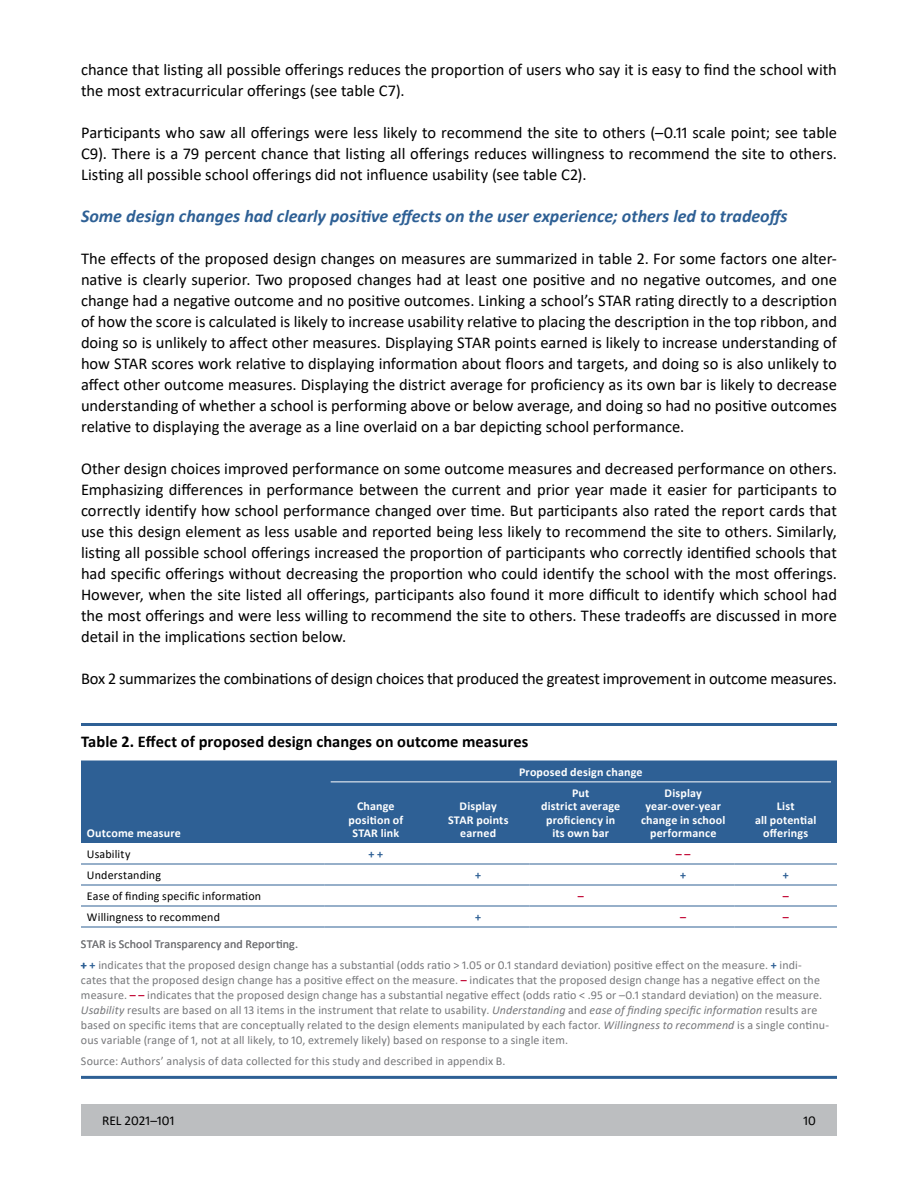
<style>
.page{position:relative;width:918px;height:1188px;background:#fff}
.page>*{position:absolute;margin:0;border:0;box-sizing:border-box;transform-origin:0 0}
.t1{font:italic 700 18px "Calibri";color:#2e6095}
.t2{font:16.5px/21px "Calibri";letter-spacing:-.005em;color:#000;text-align:justify}
.t3{font:700 16.5px "Calibri";color:#000}
.t4{font:13.5px "Calibri";color:#000}
.t5{font:12px/15px "Calibri";letter-spacing:.01em;color:#77787b}
.t6{font:700 12px/13.5px "Calibri";letter-spacing:.015em;color:#fff;text-align:center}
.t7{font:12px "Calibri";letter-spacing:.01em;color:#000}
.t8{font:700 12px "Calibri";color:#2e6095}
.t9{font:700 12px "Calibri";color:#c10230}
.s1{font-weight:700;color:#2e6095}
.s2{font-weight:700;color:#c10230}
.s3{font-style:italic}
</style>
<div class="page">
<div style="left:81px;top:1104px;width:756px;height:32px;background:#bcbec0"></div>
<hr style="left:81px;top:723px;width:756px;height:3px;background:#2e6095">
<hr style="left:81px;top:1076px;width:756px;height:3px;background:#2e6095">
<div style="left:81px;top:761px;width:756px;height:82px;background:#2e6095"></div>
<svg style="left:81px;top:863px;width:756px;height:64px"></svg>
<hr style="left:81px;top:864px;width:244px;height:1px;background:#2e6095">
<hr style="left:325px;top:864px;width:102px;height:1px;background:#2e6095">
<hr style="left:427px;top:864px;width:103px;height:1px;background:#2e6095">
<hr style="left:530px;top:864px;width:102px;height:1px;background:#2e6095">
<hr style="left:632px;top:864px;width:103px;height:1px;background:#2e6095">
<hr style="left:735px;top:864px;width:102px;height:1px;background:#2e6095">
<hr style="left:81px;top:885px;width:244px;height:1px;background:#2e6095">
<hr style="left:325px;top:885px;width:102px;height:1px;background:#2e6095">
<hr style="left:427px;top:885px;width:103px;height:1px;background:#2e6095">
<hr style="left:530px;top:885px;width:102px;height:1px;background:#2e6095">
<hr style="left:632px;top:885px;width:103px;height:1px;background:#2e6095">
<hr style="left:735px;top:885px;width:102px;height:1px;background:#2e6095">
<hr style="left:81px;top:906px;width:244px;height:1px;background:#2e6095">
<hr style="left:325px;top:906px;width:102px;height:1px;background:#2e6095">
<hr style="left:427px;top:906px;width:103px;height:1px;background:#2e6095">
<hr style="left:530px;top:906px;width:102px;height:1px;background:#2e6095">
<hr style="left:632px;top:906px;width:103px;height:1px;background:#2e6095">
<hr style="left:735px;top:906px;width:102px;height:1px;background:#2e6095">
<hr style="left:81px;top:927px;width:244px;height:1px;background:#2e6095">
<hr style="left:325px;top:927px;width:102px;height:1px;background:#2e6095">
<hr style="left:427px;top:927px;width:103px;height:1px;background:#2e6095">
<hr style="left:530px;top:927px;width:102px;height:1px;background:#2e6095">
<hr style="left:632px;top:927px;width:103px;height:1px;background:#2e6095">
<hr style="left:735px;top:927px;width:102px;height:1px;background:#2e6095">
<hr style="left:331px;top:782px;width:500px;height:1px;background:#fff">
<p class="t2" style="left:81px;top:59px;width:757px">chance that listing all possible offerings reduces the proportion of users who say it is easy to find the school with the most extracurricular offerings (see table C7).</p>
<p class="t2" style="left:81px;top:122px;width:758px">Participants who saw all offerings were less likely to recommend the site to others (–0.11 scale point; see table C9). There is a 79 percent chance that listing all offerings reduces willingness to recommend the site to others.<br>Listing all possible school offerings did not influence usability (see table C2).</p>
<h3 class="t1" style="left:81px;top:203px;width:708px">Some design changes had clearly positive effects on the user experience; others led to tradeoffs</h3>
<p class="t2" style="left:81px;top:248px;width:758px">The effects of the proposed design changes on measures are summarized in table 2. For some factors one alter&shy;native is clearly superior. Two proposed changes had at least one positive and no negative outcomes, and one change had a negative outcome and no positive outcomes. Linking a school’s STAR rating directly to a description of how the score is calculated is likely to increase usability relative to placing the description in the top ribbon, and doing so is unlikely to affect other measures. Displaying STAR points earned is likely to increase understanding of how STAR scores work relative to displaying information about floors and targets, and doing so is also unlikely to affect other outcome measures. Displaying the district average for proficiency as its own bar is likely to decrease understanding of whether a school is performing above or below average, and doing so had no positive outcomes relative to displaying the average as a line overlaid on a bar depicting school performance.</p>
<p class="t2" style="left:81px;top:458px;width:758px">Other design choices improved performance on some outcome measures and decreased performance on others.<br>Emphasizing differences in performance between the current and prior year made it easier for participants to correctly identify how school performance changed over time. But participants also rated the report cards that use this design element as less usable and reported being less likely to recommend the site to others. Similarly, listing all possible school offerings increased the proportion of participants who correctly identified schools that had specific offerings without decreasing the proportion who could identify the school with the most offerings.<br>However, when the site listed all offerings, participants also found it more difficult to identify which school had the most offerings and were less willing to recommend the site to others. These tradeoffs are discussed in more detail in the implications section below.</p>
<p class="t2" style="left:81px;top:668px;width:757px">Box 2 summarizes the combinations of design choices that produced the greatest improvement in outcome measures.</p>
<p class="t3" style="left:81px;top:730px;width:449px">Table 2. Effect of proposed design changes on outcome measures</p>
<p class="t6" style="left:87px;top:826px;width:95px">Outcome measure</p>
<p class="t6" style="left:348px;top:799px;width:56px">Change position of<br>STAR link</p>
<p class="t6" style="left:448px;top:799px;width:62px">Display<br>STAR points earned</p>
<p class="t6" style="left:519px;top:765px;width:125px">Proposed design change</p>
<p class="t6" style="left:541px;top:786px;width:81px">Put<br>district average proficiency in its own bar</p>
<p class="t6" style="left:641px;top:786px;width:86px">Display year-over-year change in school performance</p>
<p class="t6" style="left:755px;top:799px;width:63px">List<br>all potential offerings</p>
<p class="t7" style="left:87px;top:846px;width:45px">Usability</p>
<p class="t8" style="left:369px;top:846px;width:16px">+ +</p>
<p class="t9" style="left:676px;top:846px;width:16px">– –</p>
<p class="t7" style="left:87px;top:867px;width:76px">Understanding</p>
<p class="t8" style="left:475px;top:867px;width:7px">+</p>
<p class="t8" style="left:680px;top:867px;width:7px">+</p>
<p class="t8" style="left:783px;top:867px;width:7px">+</p>
<p class="t7" style="left:87px;top:888px;width:176px">Ease of finding specific information</p>
<p class="t9" style="left:578px;top:888px;width:7px">–</p>
<p class="t9" style="left:783px;top:888px;width:7px">–</p>
<p class="t7" style="left:87px;top:909px;width:134px">Willingness to recommend</p>
<p class="t8" style="left:475px;top:909px;width:7px">+</p>
<p class="t9" style="left:680px;top:909px;width:7px">–</p>
<p class="t9" style="left:783px;top:909px;width:7px">–</p>
<p class="t5" style="left:81px;top:937px;width:219px">STAR is School Transparency and Reporting.</p>
<p class="t5" style="left:81px;top:958px;width:750px"><span class="s1">+ +</span> indicates that the proposed design change has a substantial (odds ratio &gt; 1.05 or 0.1 standard deviation) positive effect on the measure. <span class="s1">+</span> indi&shy;cates that the proposed design change has a positive effect on the measure. <span class="s2">–</span> indicates that the proposed design change has a negative effect on the measure. <span class="s2">– –</span> indicates that the proposed design change has a substantial negative effect (odds ratio &lt; .95 or –0.1 standard deviation) on the measure.<br><span class="s3">Usability</span> results are based on all 13 items in the instrument that relate to usability. <span class="s3">Understanding</span> and <span class="s3">ease offinding specific information</span> results are based on specific items that are conceptually related to the design elements manipulated by each factor. <span class="s3">Willingness to recommend</span> is a single continu&shy;ous variable (range of 1, not at all likely, to 10, extremely likely) based on response to a single item.</p>
<p class="t5" style="left:81px;top:1054px;width:426px">Source: Authors’ analysis of data collected for this study and described in appendix B.</p>
<p class="t4" style="left:102px;top:1111px;width:74px">REL 2021–101</p>
<p class="t4" style="left:804px;top:1111px;width:14px">10</p>
</div>
